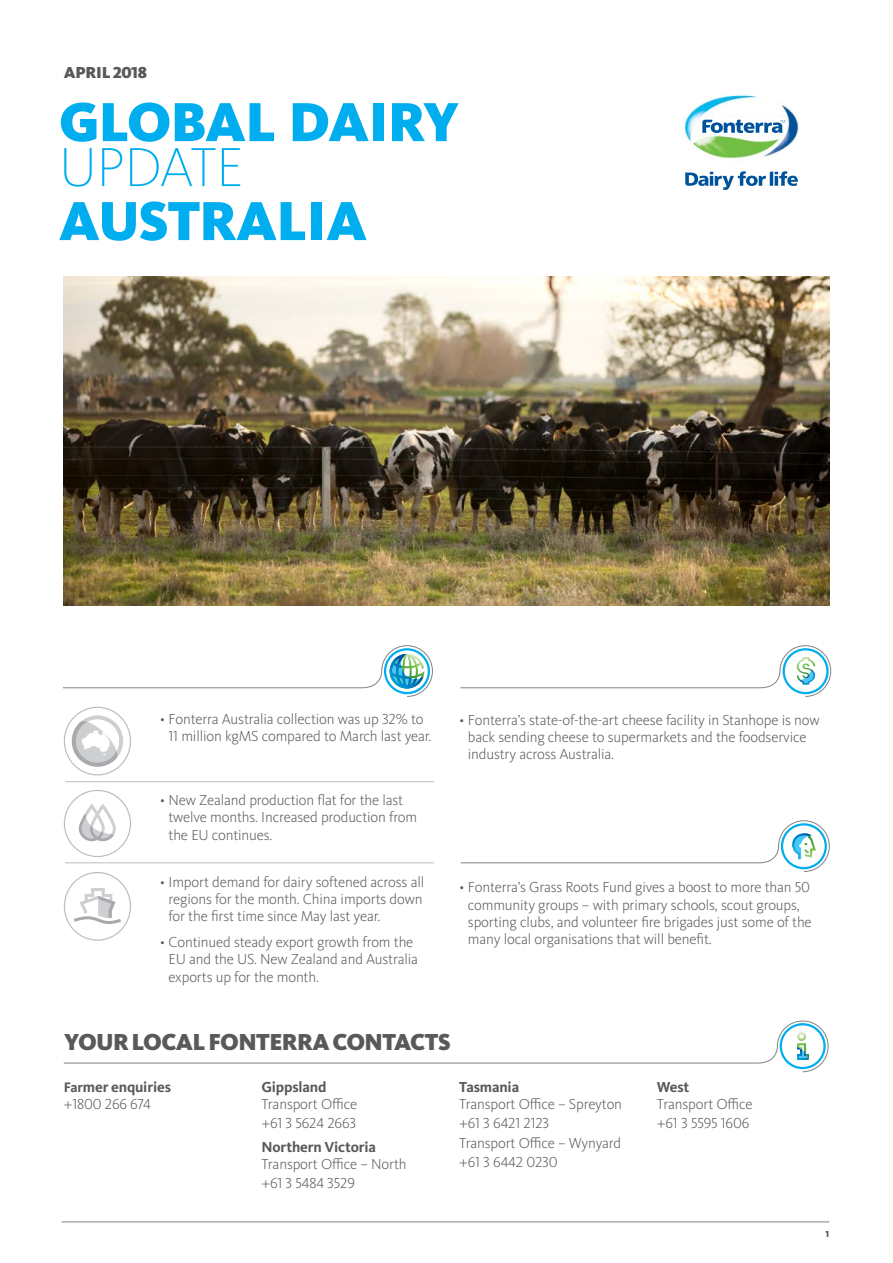
<style>
.page{position:relative;width:893px;height:1263px;background:#fff}
.page>*{position:absolute;margin:0;border:0;box-sizing:border-box;transform-origin:0 0}
.t1{font:900 57px "Kievit OT";letter-spacing:-.015em;color:#00aeef}
.t2{font:200 57px "Kievit OT";letter-spacing:-.015em;color:#00aeef}
.t3{font:900 24px "Kievit OT";letter-spacing:-.025em;color:#58595b}
.t4{font:900 16.5px "Kievit OT";letter-spacing:-.015em;color:#58595b}
.t5{font:300 15px/17.2px "Kievit OT";letter-spacing:-.01em;color:#58595b}
.t6{font:700 15px/17.2px "Kievit OT";letter-spacing:-.01em;color:#58595b}
.t7{font:900 9px "Kievit OT";color:#58595b}
.s1{font-size:14.25px}
.s2{font-weight:300}
</style>
<div class="page">
<hr style="left:62px;top:1221px;width:767px;height:1px;background:#808285">
<img style="left:684px;top:94px;width:115px;height:65px">
<svg style="left:701px;top:118px;width:84px;height:16px"></svg>
<svg style="left:702px;top:120px;width:83px;height:13px"></svg>
<svg style="left:685px;top:171px;width:113px;height:19px"></svg>
<img style="left:64px;top:276px;width:765px;height:330px">
<hr style="left:65px;top:781px;width:369px;height:1px;background:#bcbec0">
<hr style="left:65px;top:862px;width:369px;height:1px;background:#bcbec0">
<svg style="left:79px;top:803px;width:37px;height:38px"></svg>
<div style="left:64px;top:790px;width:67px;height:67px;border:1px solid #bcbec0;border-radius:50%"></div>
<svg style="left:64px;top:882px;width:66px;height:48px"></svg>
<div style="left:64px;top:872px;width:67px;height:69px;border:1px solid #bcbec0;border-radius:50%"></div>
<svg style="left:64px;top:707px;width:66px;height:68px"></svg>
<div style="left:64px;top:707px;width:67px;height:68px;border:1px solid #bcbec0;border-radius:50%"></div>
<svg style="left:63px;top:645px;width:370px;height:52px"></svg>
<svg style="left:460px;top:645px;width:371px;height:52px"></svg>
<div style="left:783px;top:648px;width:46px;height:46px;border:2px solid #00aeef;border-radius:50%"></div>
<svg style="left:460px;top:820px;width:370px;height:52px"></svg>
<svg style="left:63px;top:1020px;width:766px;height:52px"></svg>
<p class="t4" style="left:64px;top:62px;width:85px">APRIL 2018</p>
<h1 class="t1" style="left:59px;top:88px;width:402px">GLOBAL DAIRY</h1>
<h1 class="t2" style="left:59px;top:136px;width:186px">UPDATE</h1>
<h1 class="t1" style="left:59px;top:187px;width:310px">AUSTRALIA</h1>
<p class="t5" style="left:160px;top:710px;width:273px;text-align:center">• Fonterra Australia collection was up 32% to<br>11 million kgMS compared to March last year.</p>
<p class="t5" style="left:169px;top:792px;width:250px;text-indent:-9px">• New Zealand production flat for the last twelve months. Increased production from the EU continues.</p>
<p class="t5" style="left:169px;top:873px;width:257px;text-align:justify;text-indent:-9px">• Import demand for dairy softened across all regions for the month. China imports down for the first time since May last year.</p>
<p class="t5" style="left:169px;top:934px;width:251px;text-indent:-9px">• Continued steady export growth from the<br>EU and the US. New Zealand and Australia exports up for the month.</p>
<p class="t5" style="left:468px;top:711px;width:353px;text-indent:-9px">• Fonterra’s state-of-the-art cheese facility in Stanhope is now back sending cheese to supermarkets and the foodservice industry across Australia.</p>
<p class="t5" style="left:468px;top:879px;width:345px;text-indent:-9px">• Fonterra’s Grass Roots Fund gives a boost to more than 50 community groups – with primary schools, scout groups, sporting clubs, and volunteer fire brigades just some of the many local organisations that will benefit.</p>
<h2 class="t3" style="left:64px;top:1028px;width:388px">YOUR LOCAL FONTERRA CONTACTS</h2>
<p class="t6" style="left:64px;top:1078px;width:109px"><span class="s1">Far</span>mer enquiries <span class="s2">+1800 266 674</span></p>
<p class="t6" style="left:261px;top:1078px;width:66px">Gippsland</p>
<p class="t5" style="left:261px;top:1094px;width:97px;line-height:19.4px">Transport Office +61 3 5624 2663</p>
<p class="t6" style="left:261px;top:1138px;width:116px">Northern Victoria</p>
<p class="t5" style="left:261px;top:1155px;width:147px;line-height:19.4px">Transport Office – North +61 3 5484 3529</p>
<p class="t6" style="left:459px;top:1078px;width:61px">Tasmania</p>
<p class="t5" style="left:459px;top:1094px;width:164px;line-height:19.4px">Transport Office – Spreyton +61 3 6421 2123<br>Transport Office – Wynyard +61 3 6442 0230</p>
<p class="t6" style="left:657px;top:1078px;width:34px">West</p>
<p class="t5" style="left:657px;top:1094px;width:97px;line-height:19.4px">Transport Office +61 3 5595 1606</p>
<p class="t7" style="left:825px;top:1228px;width:5px">1</p>
</div>
